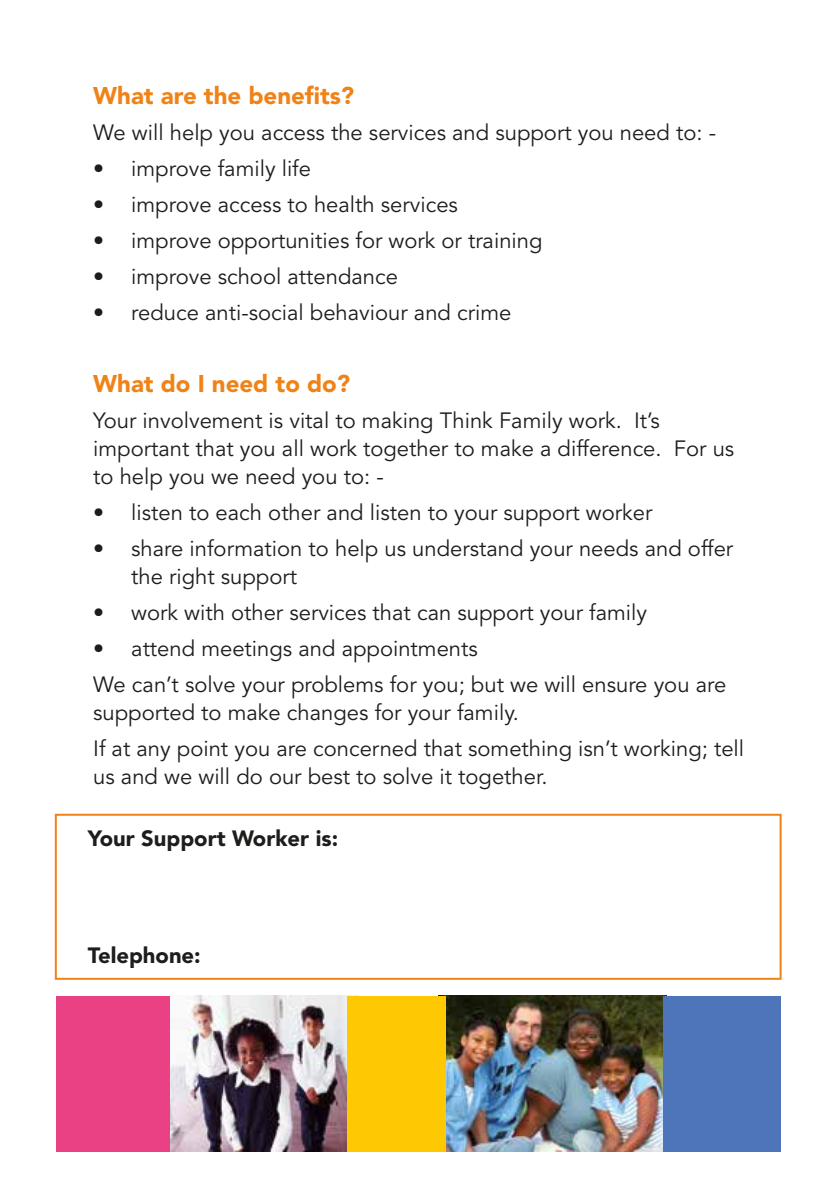
<style>
.page{position:relative;width:840px;height:1191px;background:#fff}
.page>*{position:absolute;margin:0;border:0;box-sizing:border-box;transform-origin:0 0}
.t1{font:900 24px "Avenir";color:#f08216}
.t2{font:22px/28px "Avenir";color:#1d1d1b}
.t3{font:900 22px "Avenir";color:#1d1d1b}
</style>
<div class="page">
<div style="left:55px;top:813px;width:726px;height:166px;border:2px solid #f08216"></div>
<img style="left:445px;top:995px;width:218px;height:156px">
<img style="left:169px;top:995px;width:178px;height:156px">
<div style="left:56px;top:995px;width:113px;height:156px;background:#e94183"></div>
<div style="left:663px;top:995px;width:117px;height:156px;background:#4e74b9"></div>
<div style="left:347px;top:995px;width:98px;height:156px;background:#fec902"></div>
<p class="t1" style="left:93px;top:81px;width:262px">What are the benefits?</p>
<p class="t2" style="left:93px;top:119px;width:624px">We will help you access the services and support you need to: -</p>
<p class="t2" style="left:93px;top:155px;width:219px">• improve family life</p>
<p class="t2" style="left:93px;top:191px;width:366px">• improve access to health services</p>
<p class="t2" style="left:93px;top:227px;width:450px">• improve opportunities for work or training</p>
<p class="t2" style="left:93px;top:263px;width:306px">• improve school attendance</p>
<p class="t2" style="left:93px;top:299px;width:419px">• reduce anti-social behaviour and crime</p>
<p class="t1" style="left:93px;top:369px;width:258px">What do I need to do?</p>
<p class="t2" style="left:93px;top:407px;width:642px">Your involvement is vital to making Think Family work. It’s important that you all work together to make a difference. For us to help you we need you to: -</p>
<p class="t2" style="left:93px;top:499px;width:560px">• listen to each other and listen to your support worker</p>
<p class="t2" style="left:131px;top:535px;width:603px;text-indent:-38px">• share information to help us understand your needs and offer the right support</p>
<p class="t2" style="left:93px;top:599px;width:555px">• work with other services that can support your family</p>
<p class="t2" style="left:93px;top:631px;width:634px;line-height:36px">• attend meetings and appointments<br>We can’t solve your problems for you; but we will ensure you are</p>
<p class="t2" style="left:93px;top:695px;width:652px;line-height:36px">supported to make changes for your family.<br>If at any point you are concerned that something isn’t working; tell</p>
<p class="t2" style="left:93px;top:763px;width:455px">us and we will do our best to solve it together.</p>
<p class="t3" style="left:88px;top:825px;width:252px">Your Support Worker is:</p>
<p class="t3" style="left:88px;top:942px;width:114px">Telephone:</p>
</div>
